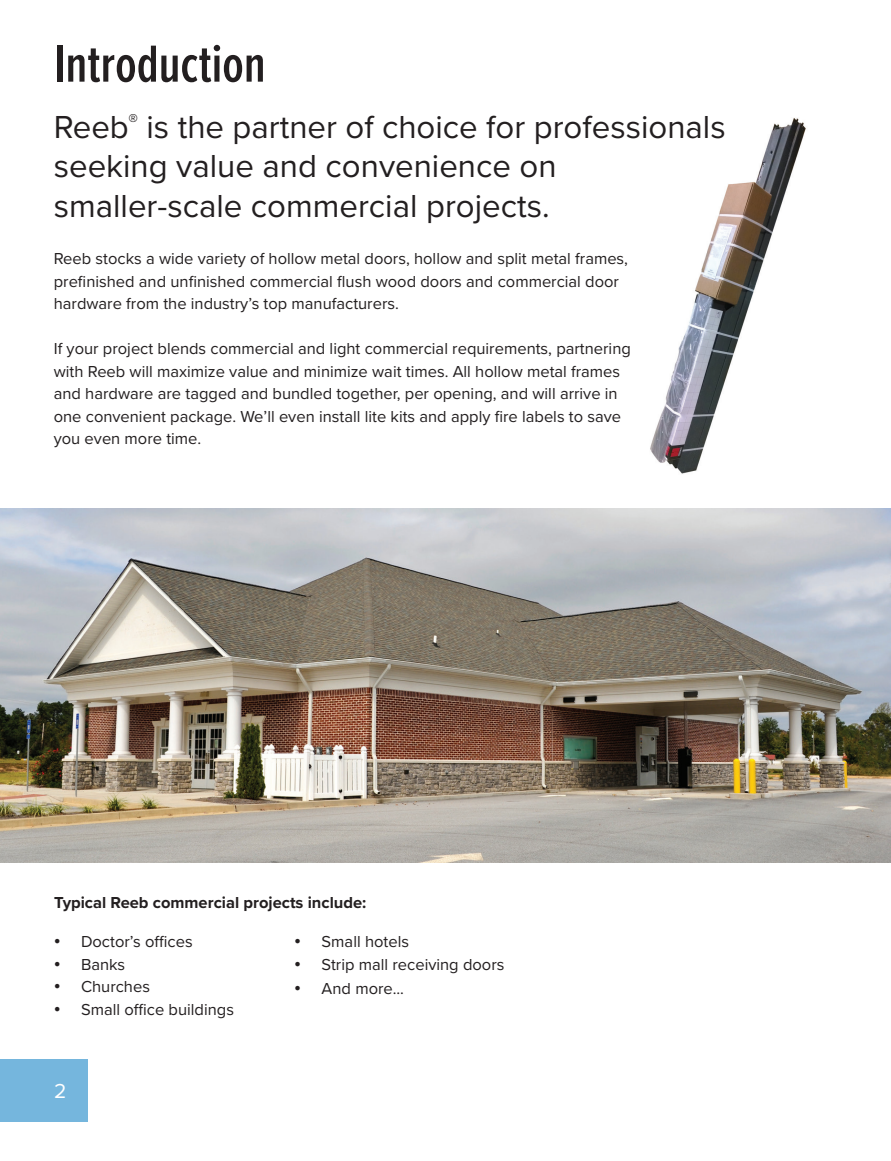
<style>
.page{position:relative;width:891px;height:1161px;background:#fff}
.page>*{position:absolute;margin:0;border:0;box-sizing:border-box;transform-origin:0 0}
.t1{font:600 54px "Proxima Nova Ex Cn";color:#231f20}
.t2{font:33px/39.3px "Proxima Nova";color:#231f20}
.t3{font:21px "Proxima Nova";color:#fff}
.t4{font:16.5px/22.5px "Proxima Nova";color:#231f20}
.t5{font:700 16.5px "Proxima Nova";color:#231f20}
.s1{font-family:"Times New Roman";font-size:18px}
</style>
<div class="page">
<div style="left:0;top:1060px;width:87px;height:62px;background:#75b6dd"></div>
<img style="left:0;top:508px;width:891px;height:354px">
<img style="left:650px;top:118px;width:156px;height:356px">
<h1 class="t1" style="left:54px;top:24px;width:213px">Introduction</h1>
<h2 class="t2" style="left:54px;top:106px;width:673px">Reeb<sup>®</sup> is the partner of choice for professionals seeking value and convenience on smaller-scale commercial projects.</h2>
<p class="t4" style="left:54px;top:247px;width:576px">Reeb stocks a wide variety of hollow metal doors, hollow and split metal frames, prefinished and unfinished commercial flush wood doors and commercial door hardware from the industry’s top manufacturers.</p>
<p class="t4" style="left:54px;top:337px;width:579px">If your project blends commercial and light commercial requirements, partnering with Reeb will maximize value and minimize wait times. All hollow metal frames and hardware are tagged and bundled together, per opening, and will arrive in one convenient package. We’ll even install lite kits and apply fire labels to save you even more time.</p>
<p class="t5" style="left:54px;top:890px;width:314px">Typical Reeb commercial projects include:</p>
<p class="t4" style="left:54px;top:930px;width:140px"><span class="s1">•</span> Doctor’s offices</p>
<p class="t4" style="left:54px;top:952px;width:73px"><span class="s1">•</span> Banks</p>
<p class="t4" style="left:54px;top:975px;width:98px"><span class="s1">•</span> Churches</p>
<p class="t4" style="left:54px;top:997px;width:182px"><span class="s1">•</span> Small office buildings</p>
<p class="t4" style="left:295px;top:930px;width:116px"><span class="s1">•</span> Small hotels</p>
<p class="t4" style="left:295px;top:952px;width:211px"><span class="s1">•</span> Strip mall receiving doors</p>
<p class="t4" style="left:295px;top:976px;width:111px"><span class="s1">•</span> And more...</p>
<p class="t3" style="left:54px;top:1076px;width:14px">2</p>
</div>
